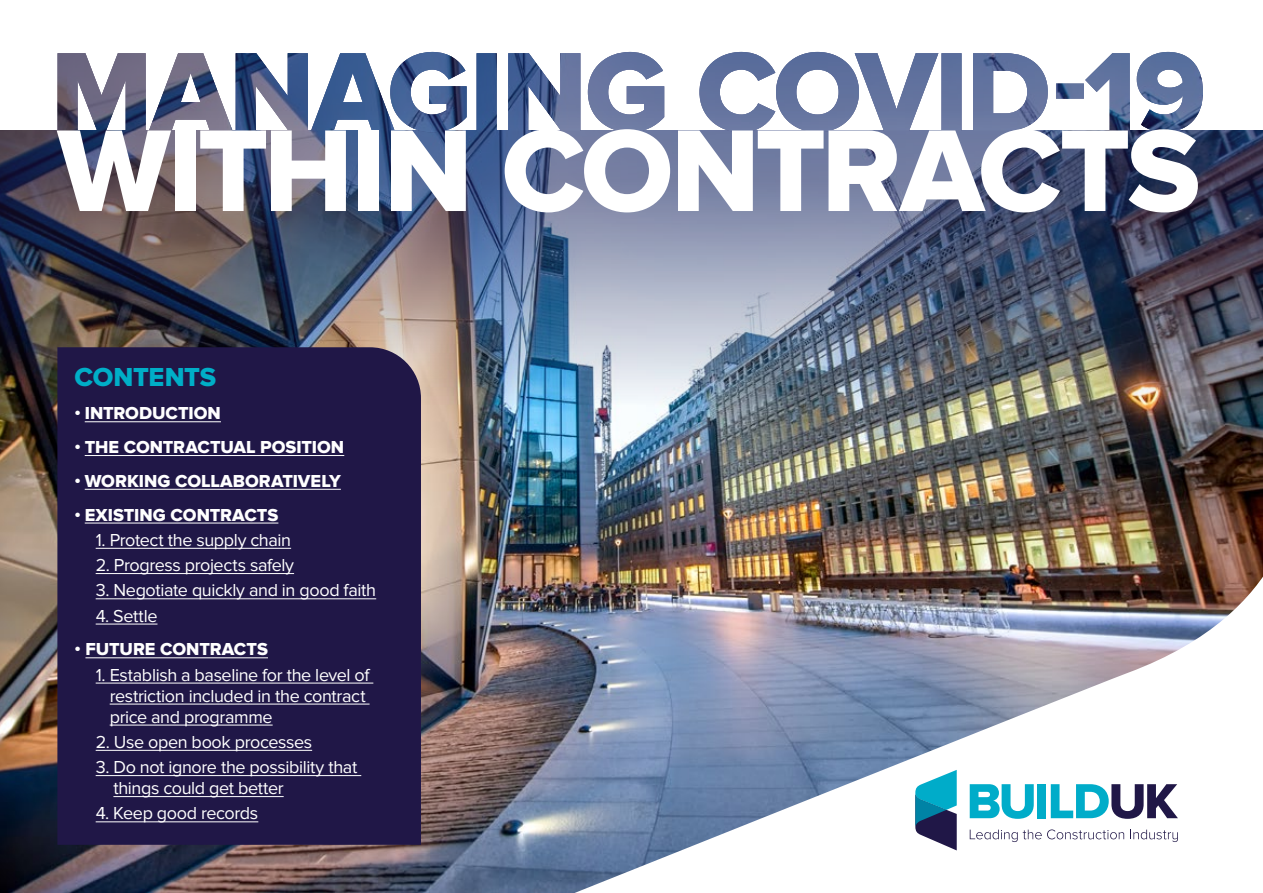
<style>
.page{position:relative;width:1263px;height:893px;background:#fff}
.page>*{position:absolute;margin:0;border:0;box-sizing:border-box;transform-origin:0 0}
.t1{font:120.75px "Proxima Nova Extrabld";letter-spacing:-.03em;color:#fff}
.t2{font:27px "Proxima Nova Extrabld";letter-spacing:-.01em;color:#00aec7}
.t3{font:18px/21px "Proxima Nova";letter-spacing:-.02em;color:#fff}
.t4{font:18px "Proxima Nova Extrabld";color:#fff}
</style>
<div class="page">
<img style="left:0;top:405px;width:1263px;height:488px">
<img style="left:0;top:130px;width:1263px;height:275px">
<img style="left:188px;top:495px;width:1075px;height:398px">
<svg style="left:970px;top:829px;width:154px;height:13px"></svg>
<svg style="left:1130px;top:830px;width:48px;height:12px"></svg>
<svg style="left:915px;top:770px;width:42px;height:80px"></svg>
<svg style="left:970px;top:784px;width:64px;height:35px"></svg>
<div style="left:1037px;top:784px;width:9px;height:34px;background:#00acc9"></div>
<svg style="left:1051px;top:784px;width:127px;height:35px"></svg>
<svg style="left:58px;top:52px;width:1145px;height:80px"></svg>
<div style="left:57px;top:347px;width:364px;height:498px;background:#201747"></div>
<hr style="left:85px;top:421px;width:136px;height:1px;background:#fff">
<hr style="left:85px;top:455px;width:259px;height:1px;background:#fff">
<hr style="left:85px;top:489px;width:256px;height:1px;background:#fff">
<hr style="left:85px;top:523px;width:193px;height:1px;background:#fff">
<hr style="left:96px;top:548px;width:195px;height:1px;background:#fff">
<hr style="left:96px;top:573px;width:198px;height:1px;background:#fff">
<hr style="left:96px;top:599px;width:280px;height:1px;background:#fff">
<hr style="left:96px;top:624px;width:61px;height:1px;background:#fff">
<hr style="left:85px;top:658px;width:183px;height:1px;background:#fff">
<hr style="left:96px;top:683px;width:277px;height:1px;background:#fff">
<hr style="left:110px;top:704px;width:260px;height:1px;background:#fff">
<hr style="left:110px;top:725px;width:163px;height:1px;background:#fff">
<hr style="left:96px;top:750px;width:216px;height:1px;background:#fff">
<hr style="left:96px;top:775px;width:265px;height:1px;background:#fff">
<hr style="left:113px;top:796px;width:171px;height:1px;background:#fff">
<hr style="left:96px;top:822px;width:162px;height:1px;background:#fff">
<h1 class="t1" style="left:57px;top:101px;width:1144px">WITHIN CONTRACTS</h1>
<h2 class="t2" style="left:74px;top:361px;width:143px">CONTENTS</h2>
<p class="t4" style="left:74px;top:403px;width:148px">• INTRODUCTION</p>
<p class="t4" style="left:74px;top:437px;width:271px">• THE CONTRACTUAL POSITION</p>
<p class="t4" style="left:74px;top:470px;width:268px">• WORKING COLLABORATIVELY</p>
<p class="t4" style="left:74px;top:504px;width:205px">• EXISTING CONTRACTS</p>
<p class="t3" style="left:96px;top:530px;width:197px">1. Protect the supply chain</p>
<p class="t3" style="left:96px;top:555px;width:200px">2. Progress projects safely</p>
<p class="t3" style="left:96px;top:580px;width:282px">3. Negotiate quickly and in good faith</p>
<p class="t3" style="left:96px;top:605px;width:63px">4. Settle</p>
<p class="t4" style="left:74px;top:639px;width:195px">• FUTURE CONTRACTS</p>
<p class="t3" style="left:110px;top:664px;width:261px;text-indent:-14px">1. Establish a baseline for the level of restriction included in the contract price and programme</p>
<p class="t3" style="left:96px;top:732px;width:218px">2. Use open book processes</p>
<p class="t3" style="left:113px;top:757px;width:245px;text-indent:-18px">3. Do not ignore the possibility that things could get better</p>
<p class="t3" style="left:96px;top:803px;width:164px">4. Keep good records</p>
</div>
